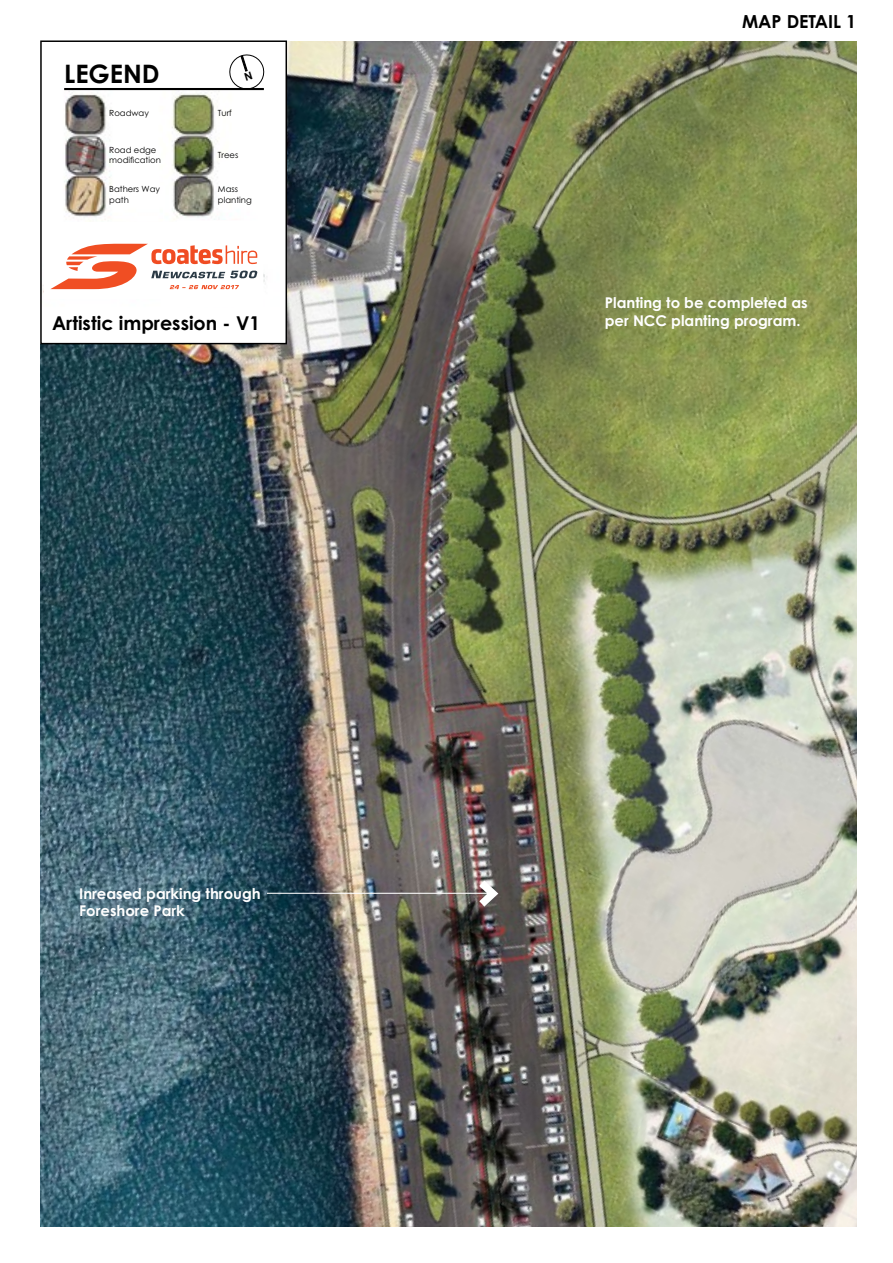
<style>
.page{position:relative;width:893px;height:1263px;background:#fff}
.page>*{position:absolute;margin:0;border:0;box-sizing:border-box;transform-origin:0 0}
.t1{font:700 25.5px "Century Gothic";color:#000}
.t2{font:700 19.05px "Century Gothic";color:#000}
.t3{font:700 18px "Century Gothic";color:#000}
.t4{font:700 14.85px/17.9px "Century Gothic";color:#fff}
.t5{font:8.55px/10.2px "Century Gothic";color:#000}
</style>
<div class="page">
<img style="left:41px;top:41px;width:815px;height:1185px">
<img style="left:42px;top:42px;width:243px;height:300px">
<div style="left:40px;top:40px;width:247px;height:304px;border:1px solid #000"></div>
<img style="left:266px;top:873px;width:238px;height:41px">
<hr style="left:64px;top:88px;width:200px;height:2px;background:#000">
<div style="left:177px;top:221px;width:86px;height:85px;background:#fff"></div>
<div style="left:45px;top:222px;width:167px;height:76px;background:#fff"></div>
<svg style="left:50px;top:244px;width:207px;height:45px"></svg>
<svg style="left:227px;top:52px;width:39px;height:39px"></svg>
<h1 class="t1" style="left:64px;top:57px;width:97px">LEGEND</h1>
<p class="t5" style="left:109px;top:108px;width:41px">Roadway</p>
<p class="t5" style="left:218px;top:108px;width:15px">Turf</p>
<p class="t5" style="left:109px;top:144px;width:53px">Road edge modification</p>
<p class="t5" style="left:218px;top:149px;width:22px">Trees</p>
<p class="t5" style="left:109px;top:184px;width:52px">Bathers Way path</p>
<p class="t5" style="left:218px;top:184px;width:35px">Mass planting</p>
<p class="t2" style="left:52px;top:311px;width:209px">Artistic impression - V1</p>
<p class="t4" style="left:79px;top:884px;width:183px">Inreased parking through<br>Foreshore Park</p>
<p class="t3" style="left:742px;top:10px;width:116px">MAP DETAIL 1</p>
<p class="t4" style="left:605px;top:294px;width:204px">Planting to be completed as per NCC planting program.</p>
</div>
